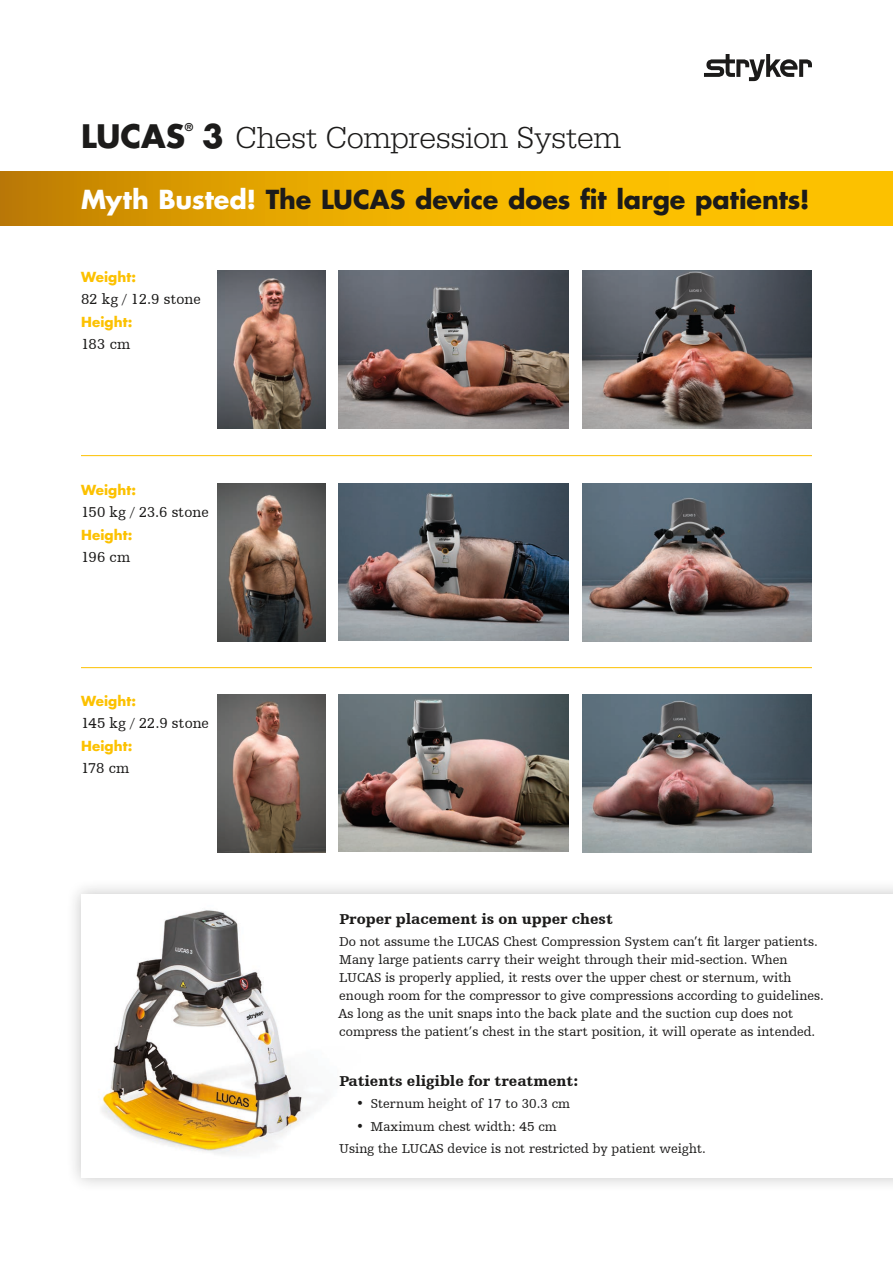
<style>
.page{position:relative;width:893px;height:1263px;background:#fff}
.page>*{position:absolute;margin:0;border:0;box-sizing:border-box;transform-origin:0 0}
.t1{font:300 31.5px "URW Egyptienne TOT";color:#1c1b1a}
.t2{font:700 31.5px "Futura For Stryker";letter-spacing:-.005em;color:#1c1b1a}
.t3{font:700 25.5px "Futura For Stryker";letter-spacing:-.005em;color:#1c1b1a}
.t4{font:15px "Humanist Slabserif 712 BT";letter-spacing:.005em;color:#1c1b1a}
.t5{font:900 15px "Humanist Slabserif 712 BT";color:#1c1b1a}
.t6{font:13.5px/18px "Humanist Slabserif 712 BT";color:#1c1b1a}
.t7{font:700 13.5px "Futura For Stryker";letter-spacing:.005em;color:#fcc100}
.t8{font:700 10.5px "Futura For Stryker";color:#1c1b1a}
.s1{font-family:"Futura For Stryker";font-weight:700}
.s2{color:#fff}
</style>
<div class="page">
<img style="left:218px;top:694px;width:107px;height:158px">
<img style="left:218px;top:270px;width:107px;height:158px">
<img style="left:339px;top:270px;width:229px;height:158px">
<img style="left:582px;top:270px;width:230px;height:158px">
<img style="left:218px;top:483px;width:107px;height:158px">
<img style="left:582px;top:483px;width:230px;height:158px">
<img style="left:339px;top:694px;width:229px;height:158px">
<img style="left:582px;top:694px;width:230px;height:158px">
<img style="left:339px;top:483px;width:229px;height:158px">
<hr style="left:81px;top:667px;width:731px;height:1px;background:#fcc100">
<div style="left:66px;top:879px;width:827px;height:314px;background:#1c1b1a;opacity:.25"></div>
<div style="left:81px;top:894px;width:812px;height:284px;background:#fff"></div>
<svg style="left:0;top:171px;width:893px;height:54px;background:#eaad00"></svg>
<img style="left:102px;top:910px;width:208px;height:244px">
<svg style="left:704px;top:54px;width:108px;height:27px"></svg>
<hr style="left:81px;top:455px;width:731px;height:1px;background:#fcc100">
<h1 class="t2" style="left:81px;top:115px;width:106px">LUCAS</h1>
<p class="t8" style="left:185px;top:120px;width:10px">®</p>
<h1 class="t1" style="left:202px;top:119px;width:421px"><span class="s1">3</span> Chest Compression System</h1>
<h2 class="t3" style="left:81px;top:182px;width:730px"><span class="s2">Myth Busted!</span> The LUCAS device does fit large patients!</h2>
<p class="t7" style="left:81px;top:268px;width:57px">Weight:</p>
<p class="t4" style="left:81px;top:290px;width:121px">82 kg / 12.9 stone</p>
<p class="t7" style="left:81px;top:313px;width:53px">Height:</p>
<p class="t4" style="left:81px;top:335px;width:51px">183 cm</p>
<p class="t7" style="left:81px;top:481px;width:57px">Weight:</p>
<p class="t4" style="left:81px;top:503px;width:129px">150 kg / 23.6 stone</p>
<p class="t7" style="left:81px;top:526px;width:53px">Height:</p>
<p class="t4" style="left:81px;top:548px;width:51px">196 cm</p>
<p class="t7" style="left:81px;top:692px;width:57px">Weight:</p>
<p class="t4" style="left:81px;top:714px;width:130px">145 kg / 22.9 stone</p>
<p class="t7" style="left:81px;top:737px;width:53px">Height:</p>
<p class="t4" style="left:81px;top:759px;width:50px">178 cm</p>
<p class="t5" style="left:339px;top:909px;width:275px">Proper placement is on upper chest</p>
<p class="t6" style="left:338px;top:933px;width:487px">Do not assume the LUCAS Chest Compression System can’t fit larger patients.<br>Many large patients carry their weight through their mid-section. When LUCAS is properly applied, it rests over the upper chest or sternum, with enough room for the compressor to give compressions according to guidelines.<br>As long as the unit snaps into the back plate and the suction cup does not compress the patient’s chest in the start position, it will operate as intended.</p>
<p class="t5" style="left:339px;top:1071px;width:240px">Patients eligible for treatment:</p>
<p class="t6" style="left:356px;top:1095px;width:216px">• Sternum height of 17 to 30.3 cm</p>
<p class="t6" style="left:339px;top:1115px;width:368px;line-height:22.5px;text-indent:17px">• Maximum chest width: 45 cm<br>Using the LUCAS device is not restricted by patient weight.</p>
</div>
